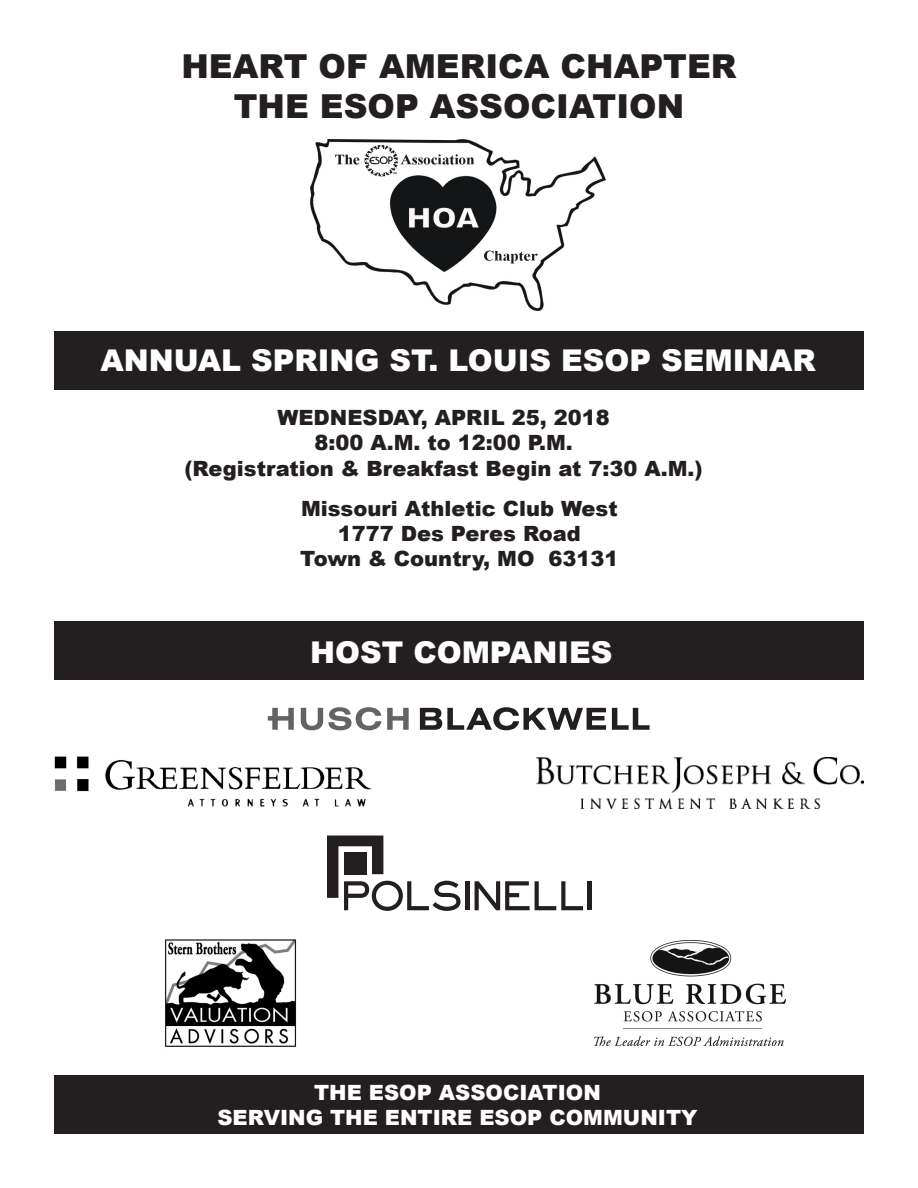
<style>
.page{position:relative;width:918px;height:1188px;background:#fff}
.page>*{position:absolute;margin:0;border:0;box-sizing:border-box;transform-origin:0 0}
.Subhead_1{font:900 33px "Arial";color:#231f20}
.t1{font:900 30px "Arial";color:#fff}
.t2{font:900 21px "Arial";color:#231f20}
.t3{font:900 21px "Arial";color:#fff}
</style>
<div class="page">
<div style="left:54px;top:621px;width:809px;height:58px;background:#231f20"></div>
<div style="left:54px;top:332px;width:810px;height:58px;background:#231f20"></div>
<img style="left:311px;top:140px;width:295px;height:171px">
<div style="left:54px;top:1076px;width:810px;height:58px;background:#231f20"></div>
<img style="left:54px;top:756px;width:318px;height:51px">
<svg style="left:268px;top:708px;width:26px;height:22px"></svg>
<svg style="left:301px;top:708px;width:22px;height:22px"></svg>
<svg style="left:329px;top:707px;width:52px;height:23px"></svg>
<svg style="left:387px;top:708px;width:22px;height:22px"></svg>
<svg style="left:612px;top:708px;width:38px;height:22px"></svg>
<svg style="left:420px;top:707px;width:186px;height:23px"></svg>
<img style="left:537px;top:757px;width:327px;height:52px">
<svg style="left:327px;top:836px;width:133px;height:75px"></svg>
<div style="left:465px;top:881px;width:5px;height:29px;background:#231f20"></div>
<svg style="left:475px;top:881px;width:108px;height:29px"></svg>
<div style="left:587px;top:881px;width:5px;height:29px;background:#231f20"></div>
<img style="left:164px;top:939px;width:133px;height:108px">
<img style="left:594px;top:940px;width:191px;height:106px">
<p class="Subhead_1" style="left:181px;top:43px;width:557px">HEART OF AMERICA CHAPTER</p>
<p class="Subhead_1" style="left:234px;top:82px;width:452px">THE ESOP ASSOCIATION</p>
<p class="t1" style="left:101px;top:338px;width:717px">ANNUAL SPRING ST. LOUIS ESOP SEMINAR</p>
<p class="t2" style="left:277px;top:403px;width:334px">WEDNESDAY, APRIL 25, 2018</p>
<p class="t2" style="left:314px;top:428px;width:260px">8:00 A.M. to 12:00 P.M.</p>
<p class="t2" style="left:184px;top:453px;width:520px">(Registration &amp; Breakfast Begin at 7:30 A.M.)</p>
<p class="t2" style="left:301px;top:493px;width:318px">Missouri Athletic Club West</p>
<p class="t2" style="left:338px;top:518px;width:245px">1777 Des Peres Road</p>
<p class="t2" style="left:300px;top:544px;width:320px">Town &amp; Country, MO 63131</p>
<p class="t1" style="left:310px;top:631px;width:304px">HOST COMPANIES</p>
<p class="t3" style="left:314px;top:1077px;width:288px">THE ESOP ASSOCIATION</p>
<p class="t3" style="left:217px;top:1102px;width:482px">SERVING THE ENTIRE ESOP COMMUNITY</p>
</div>
